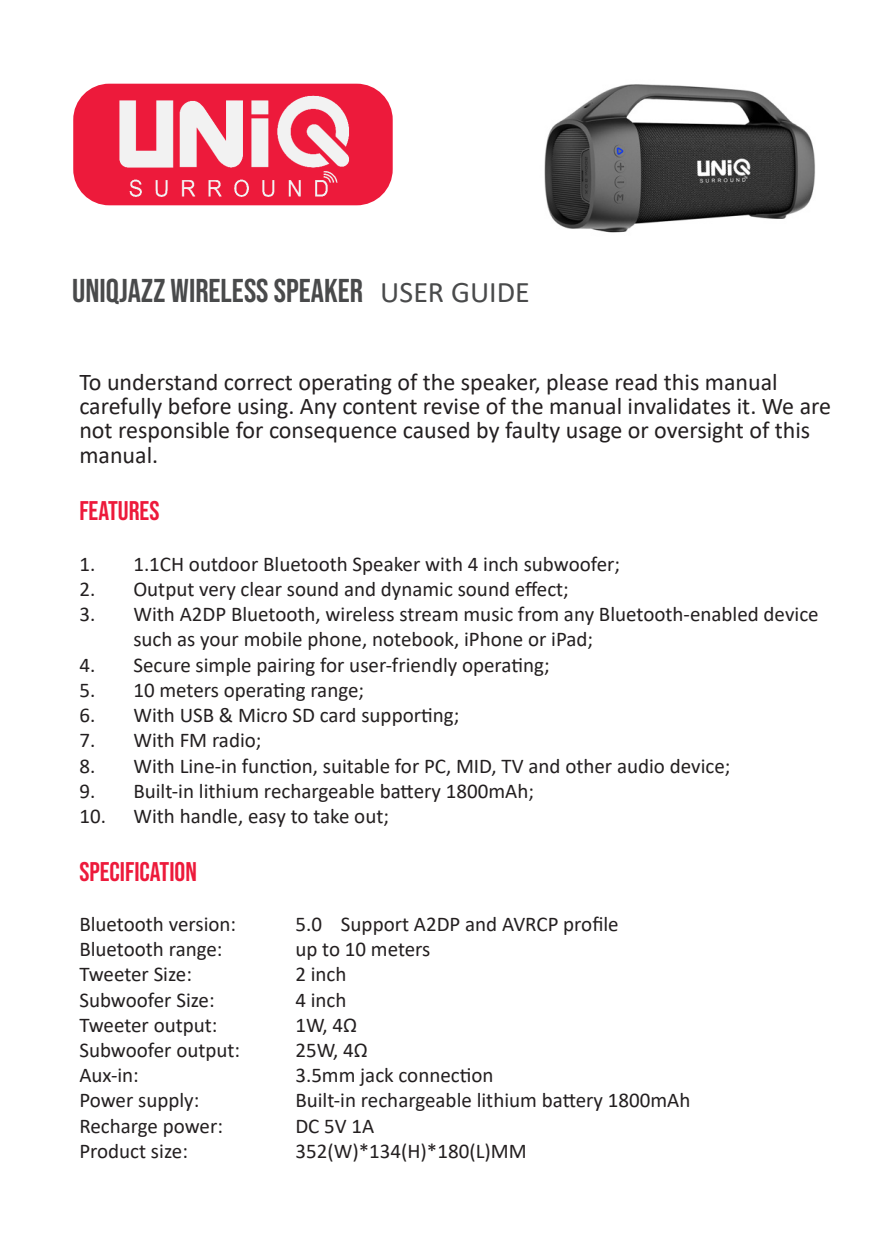
<style>
.page{position:relative;width:893px;height:1259px;background:#fff}
.page>*{position:absolute;margin:0;border:0;box-sizing:border-box;transform-origin:0 0}
.t1{font:33px "Bebas Neue";color:#494a4b}
.t2{font:27px "Bebas Neue";color:#ed1a3b}
.t3{font:24px/24.3px "Calibri";color:#231f20}
.t4{font:21px/25.2px "Calibri";color:#231f20}
.s1{font-family:"Calibri";font-size:30px}
</style>
<div class="page">
<div style="left:73px;top:84px;width:320px;height:121px;background:#ed1a3b;border-radius:36px"></div>
<img style="left:119px;top:95px;width:230px;height:102px">
<img style="left:544px;top:84px;width:271px;height:149px">
<h1 class="t1" style="left:72px;top:272px;width:459px">UNIQJAZZ WIRELESS SPEAKER <span class="s1">USER GUIDE</span></h1>
<p class="t3" style="left:79px;top:369px;width:753px">To understand correct operating of the speaker, please read this manual carefully before using. Any content revise of the manual invalidates it. We are not responsible for consequence caused by faulty usage or oversight of this manual.</p>
<p class="t2" style="left:79px;top:496px;width:82px">FEATURES</p>
<p class="t4" style="left:79px;top:551px;width:542px">1. 1.1CH outdoor Bluetooth Speaker with 4 inch subwoofer;</p>
<p class="t4" style="left:79px;top:576px;width:491px">2. Output very clear sound and dynamic sound effect;</p>
<p class="t4" style="left:133px;top:601px;width:687px;text-indent:-54px">3. With A2DP Bluetooth, wireless stream music from any Bluetooth-enabled device such as your mobile phone, notebook, iPhone or iPad;</p>
<p class="t4" style="left:79px;top:651px;width:472px">4. Secure simple pairing for user-friendly operating;</p>
<p class="t4" style="left:79px;top:677px;width:286px">5. 10 meters operating range;</p>
<p class="t4" style="left:79px;top:702px;width:381px">6. With USB &amp; Micro SD card supporting;</p>
<p class="t4" style="left:79px;top:727px;width:184px">7. With FM radio;</p>
<p class="t4" style="left:79px;top:752px;width:653px">8. With Line-in function, suitable for PC, MID, TV and other audio device;</p>
<p class="t4" style="left:79px;top:777px;width:456px">9. Built-in lithium rechargeable battery 1800mAh;</p>
<p class="t4" style="left:79px;top:803px;width:311px">10. With handle, easy to take out;</p>
<p class="t2" style="left:79px;top:856px;width:119px">SPECIFICATION</p>
<p class="t4" style="left:79px;top:911px;width:158px">Bluetooth version:</p>
<p class="t4" style="left:295px;top:911px;width:325px">5.0 Support A2DP and AVRCP profile</p>
<p class="t4" style="left:79px;top:936px;width:145px">Bluetooth range:</p>
<p class="t4" style="left:295px;top:936px;width:137px">up to 10 meters</p>
<p class="t4" style="left:79px;top:961px;width:114px">Tweeter Size:</p>
<p class="t4" style="left:295px;top:961px;width:53px">2 inch</p>
<p class="t4" style="left:79px;top:986px;width:137px">Subwoofer Size:</p>
<p class="t4" style="left:295px;top:986px;width:53px">4 inch</p>
<p class="t4" style="left:79px;top:1011px;width:140px">Tweeter output:</p>
<p class="t4" style="left:295px;top:1011px;width:63px">1W, 4Ω</p>
<p class="t4" style="left:79px;top:1037px;width:162px">Subwoofer output:</p>
<p class="t4" style="left:295px;top:1037px;width:74px">25W, 4Ω</p>
<p class="t4" style="left:79px;top:1062px;width:61px">Aux-in:</p>
<p class="t4" style="left:295px;top:1062px;width:200px">3.5mm jack connection</p>
<p class="t4" style="left:79px;top:1087px;width:122px">Power supply:</p>
<p class="t4" style="left:295px;top:1087px;width:397px">Built-in rechargeable lithium battery 1800mAh</p>
<p class="t4" style="left:79px;top:1112px;width:145px">Recharge power:</p>
<p class="t4" style="left:295px;top:1112px;width:80px">DC 5V 1A</p>
<p class="t4" style="left:79px;top:1137px;width:110px">Product size:</p>
<p class="t4" style="left:295px;top:1137px;width:233px">352(W)*134(H)*180(L)MM</p>
</div>
